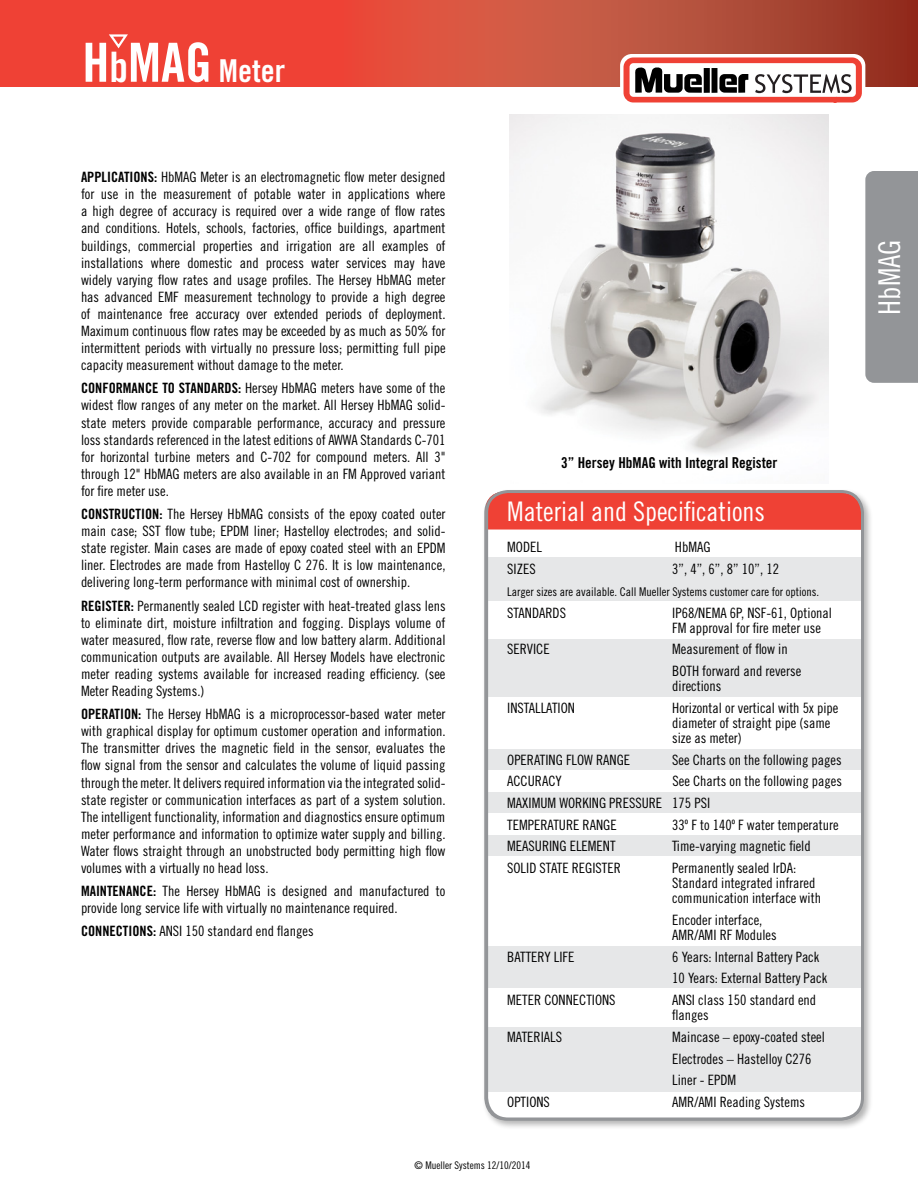
<style>
.page{position:relative;width:918px;height:1188px;background:#fff}
.page>*{position:absolute;margin:0;border:0;box-sizing:border-box;transform-origin:0 0}
.t1{font:31.5px "Trade Gothic Bold Cond Twenty";color:#fff}
.t2{font:30px "Trade Gothic Cond Eighteen";color:#fff}
.t3{font:27px "Trade Gothic Cond Eighteen";color:#fff}
.t4{font:15px "Trade Gothic Bold Cond Twenty";color:#000}
.t5{font:14.25px/17.1px "Trade Gothic Cond Eighteen";color:#000}
.t6{font:12px "Trade Gothic Cond Eighteen";color:#000}
.t7{font:10.5px "Trade Gothic Cond Eighteen";color:#000}
.s1{font-size:54px}
.s2{font-size:42px}
.s3{font-family:"Trade Gothic Bold Cond Twenty"}
</style>
<div class="page">
<svg style="left:0;top:0;width:918px;height:87px;background:#d54838"></svg>
<svg style="left:620px;top:54px;width:245px;height:49px"></svg>
<div style="left:865px;top:171px;width:53px;height:212px;background:#939598"></div>
<img style="left:510px;top:114px;width:319px;height:340px">
<div style="left:482px;top:489px;width:391px;height:641px;background:#000;opacity:.3"></div>
<div style="left:485px;top:492px;width:378px;height:628px;background:#fff;border-radius:22px"></div>
<div style="left:485px;top:492px;width:377px;height:38px;background:#ef4135"></div>
<div style="left:486px;top:558px;width:376px;height:43px;background:#e6e7e8"></div>
<div style="left:486px;top:639px;width:376px;height:58px;background:#e6e7e8"></div>
<div style="left:486px;top:749px;width:376px;height:21px;background:#e6e7e8"></div>
<div style="left:486px;top:792px;width:376px;height:20px;background:#e6e7e8"></div>
<div style="left:486px;top:835px;width:376px;height:21px;background:#e6e7e8"></div>
<div style="left:486px;top:946px;width:376px;height:42px;background:#e6e7e8"></div>
<div style="left:486px;top:1027px;width:376px;height:64px;background:#e6e7e8"></div>
<div style="left:485px;top:490px;width:379px;height:630px;border:3px solid #939598;border-radius:22px"></div>
<svg style="left:107px;top:33px;width:23px;height:17px"></svg>
<h1 class="t1" style="left:82px;top:51px;width:205px"><span class="s1">H</span><span class="s2">b</span><span class="s1">MAG</span> Meter</h1>
<p class="t5" style="left:81px;top:168px;width:366px;text-align:justify"><span class="s3">APPLICATIONS:</span> HbMAG Meter is an electromagnetic flow meter designed for use in the measurement of potable water in applications where a high degree of accuracy is required over a wide range of flow rates and conditions. Hotels, schools, factories, office buildings, apartment buildings, commercial properties and irrigation are all examples of installations where domestic and process water services may have widely varying flow rates and usage profiles. The Hersey HbMAG meter has advanced EMF measurement technology to provide a high degree of maintenance free accuracy over extended periods of deployment.<br>Maximum continuous flow rates may be exceeded by as much as 50% for intermittent periods with virtually no pressure loss; permitting full pipe capacity measurement without damage to the meter.</p>
<p class="t5" style="left:81px;top:380px;width:366px;text-align:justify"><span class="s3">CONFORMANCE TO STANDARDS:</span> Hersey HbMAG meters have some of the widest flow ranges of any meter on the market. All Hersey HbMAG solid&shy;state meters provide comparable performance, accuracy and pressure loss standards referenced in the latest editions of AWWA Standards C-701 for horizontal turbine meters and C-702 for compound meters. All 3" through 12" HbMAG meters are also available in an FM Approved variant for fire meter use.</p>
<p class="t5" style="left:81px;top:505px;width:366px;text-align:justify"><span class="s3">CONSTRUCTION:</span> The Hersey HbMAG consists of the epoxy coated outer main case; SST flow tube; EPDM liner; Hastelloy electrodes; and solid&shy;state register. Main cases are made of epoxy coated steel with an EPDM liner. Electrodes are made from Hastelloy C 276. It is low maintenance, delivering long-term performance with minimal cost of ownership.</p>
<p class="t5" style="left:81px;top:597px;width:366px;text-align:justify"><span class="s3">REGISTER:</span> Permanently sealed LCD register with heat-treated glass lens to eliminate dirt, moisture infiltration and fogging. Displays volume of water measured, flow rate, reverse flow and low battery alarm. Additional communication outputs are available. All Hersey Models have electronic meter reading systems available for increased reading efficiency. (see Meter Reading Systems.)</p>
<p class="t5" style="left:81px;top:705px;width:366px;text-align:justify"><span class="s3">OPERATION:</span> The Hersey HbMAG is a microprocessor-based water meter with graphical display for optimum customer operation and information.<br>The transmitter drives the magnetic field in the sensor, evaluates the flow signal from the sensor and calculates the volume of liquid passing through the meter. It delivers required information via the integrated solid&shy;state register or communication interfaces as part of a system solution.<br>The intelligent functionality, information and diagnostics ensure optimum meter performance and information to optimize water supply and billing.<br>Water flows straight through an unobstructed body permitting high flow volumes with a virtually no head loss.</p>
<p class="t5" style="left:81px;top:882px;width:366px"><span class="s3">MAINTENANCE:</span> The Hersey HbMAG is designed and manufactured to provide long service life with virtually no maintenance required.</p>
<p class="t5" style="left:81px;top:923px;width:234px"><span class="s3">CONNECTIONS:</span> ANSI 150 standard end flanges</p>
<p class="t4" style="left:561px;top:453px;width:218px">3” Hersey HbMAG with Integral Register</p>
<h3 class="t3" style="left:507px;top:495px;width:259px">Material and Specifications</h3>
<p class="t5" style="left:507px;top:538px;width:36px">MODEL</p>
<p class="t5" style="left:675px;top:538px;width:37px">HbMAG</p>
<p class="t5" style="left:507px;top:560px;width:30px">SIZES</p>
<p class="t5" style="left:672px;top:560px;width:108px">3”, 4”, 6”, 8” 10”, 12</p>
<p class="t6" style="left:507px;top:584px;width:313px">Larger sizes are available. Call Mueller Systems customer care for options.</p>
<p class="t5" style="left:507px;top:604px;width:60px">STANDARDS</p>
<p class="t5" style="left:672px;top:605px;width:161px;line-height:15px">IP68/NEMA 6P, NSF-61, Optional<br>FM approval for fire meter use</p>
<p class="t5" style="left:507px;top:640px;width:44px">SERVICE</p>
<p class="t5" style="left:672px;top:638px;width:131px;line-height:21.8px">Measurement of flow in<br>BOTH forward and reverse</p>
<p class="t5" style="left:672px;top:677px;width:51px">directions</p>
<p class="t5" style="left:507px;top:699px;width:69px">INSTALLATION</p>
<p class="t5" style="left:672px;top:700px;width:168px;line-height:15px">Horizontal or vertical with 5x pipe diameter of straight pipe (same size as meter)</p>
<p class="t5" style="left:507px;top:751px;width:124px">OPERATING FLOW RANGE</p>
<p class="t5" style="left:672px;top:751px;width:171px">See Charts on the following pages</p>
<p class="t5" style="left:507px;top:772px;width:56px">ACCURACY</p>
<p class="t5" style="left:507px;top:770px;width:336px;line-height:21.8px;text-indent:165px">See Charts on the following pages<br>MAXIMUM WORKING PRESSURE 175 PSI<br>TEMPERATURE RANGE</p>
<p class="t5" style="left:672px;top:816px;width:168px">33º F to 140º F water temperature</p>
<p class="t5" style="left:507px;top:838px;width:110px">MEASURING ELEMENT</p>
<p class="t5" style="left:672px;top:838px;width:140px">Time-varying magnetic field</p>
<p class="t5" style="left:507px;top:859px;width:115px">SOLID STATE REGISTER</p>
<p class="t5" style="left:672px;top:861px;width:150px;line-height:15px">Permanently sealed IrDA:<br>Standard integrated infrared communication interface with</p>
<p class="t5" style="left:672px;top:912px;width:106px;line-height:15px">Encoder interface,<br>AMR/AMI RF Modules</p>
<p class="t5" style="left:507px;top:948px;width:69px">BATTERY LIFE</p>
<p class="t5" style="left:672px;top:946px;width:157px;line-height:21.8px">6 Years: Internal Battery Pack<br>10 Years: External Battery Pack</p>
<p class="t5" style="left:507px;top:991px;width:110px">METER CONNECTIONS</p>
<p class="t5" style="left:672px;top:993px;width:145px;line-height:15px">ANSI class 150 standard end flanges</p>
<p class="t5" style="left:507px;top:1028px;width:56px">MATERIALS</p>
<p class="t5" style="left:672px;top:1026px;width:154px;line-height:21.8px">Maincase – epoxy-coated steel<br>Electrodes – Hastelloy C276<br>Liner - EPDM</p>
<p class="t5" style="left:507px;top:1093px;width:44px">OPTIONS</p>
<p class="t5" style="left:672px;top:1093px;width:134px">AMR/AMI Reading Systems</p>
<p class="t7" style="left:415px;top:1159px;width:117px">© Mueller Systems 12/10/2014</p>
<h2 class="t2" style="left:872px;top:315px;width:76px;rotate:-90deg">HbMAG</h2>
</div>
